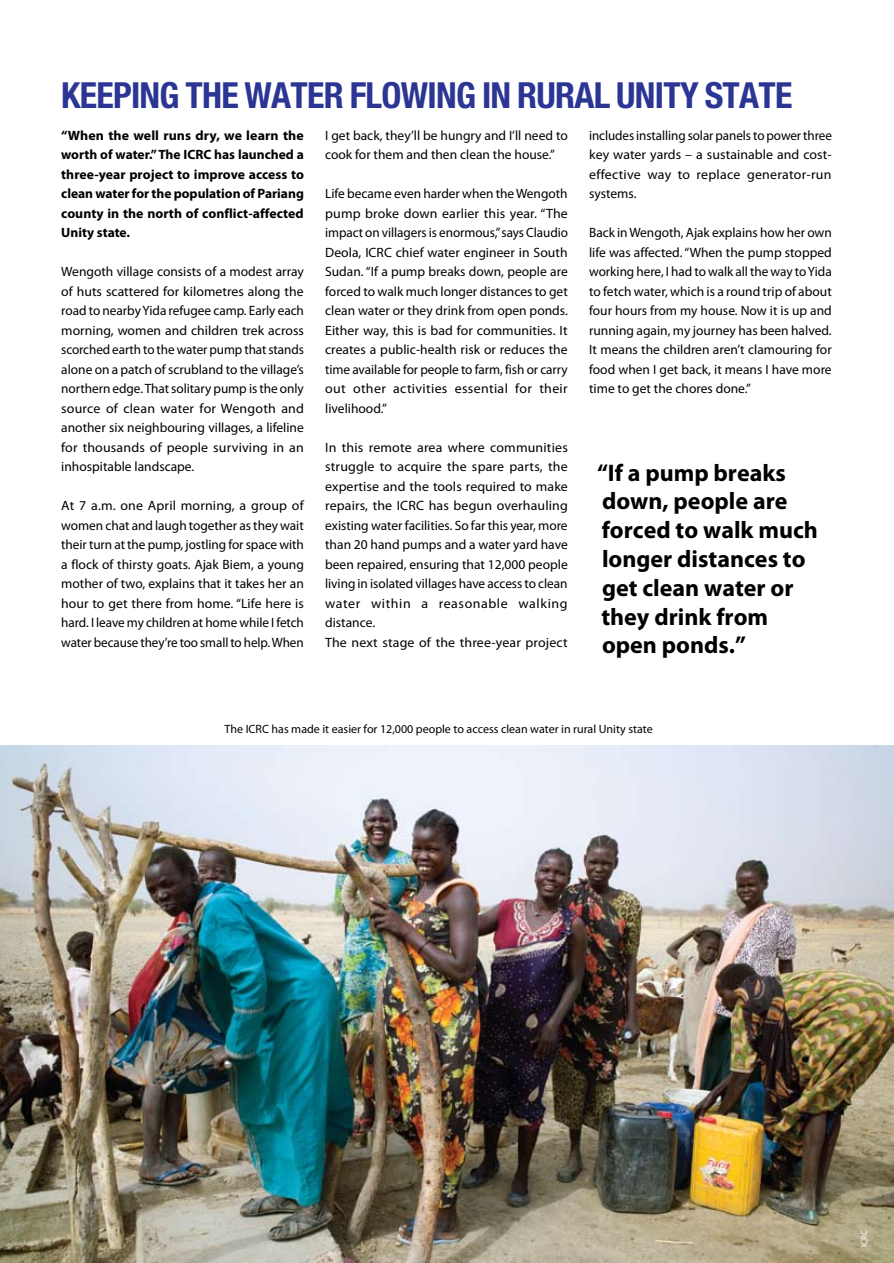
<style>
.page{position:relative;width:894px;height:1263px;background:#fff}
.page>*{position:absolute;margin:0;border:0;box-sizing:border-box;transform-origin:0 0}
.t1{font:700 condensed 36px "Helvetica Neue";color:#2b3594}
.t2{font:700 24px/28.8px "Myriad Pro";color:#000}
.t3{font:13.5px/19.5px "Myriad Pro";color:#000;text-align:justify}
.t4{font:700 13.5px/19.5px "Myriad Pro";color:#000;text-align:justify}
.t5{font:12px "Myriad Pro";color:#000}
.t6{font:9px "Myriad Pro";color:#fff}
</style>
<div class="page">
<img style="left:0;top:745px;width:893px;height:518px">
<h1 class="t1" style="left:61px;top:73px;width:204px">KEEPING THE WATER</h1>
<h1 class="t1" style="left:349px;top:73px;width:35px">FLOWIN</h1>
<h1 class="t1" style="left:456px;top:73px;width:81px">G IN RURAL</h1>
<h1 class="t1" style="left:616px;top:73px;width:107px">UNITY STATE</h1>
<p class="t4" style="left:61px;top:125px;width:244px">“When the well runs dry, we learn the worth of water.” The ICRC has launched a three-year project to improve access to clean water for the population of Pariang county in the north of conflict-affected Unity state.</p>
<p class="t3" style="left:61px;top:262px;width:244px">Wengoth village consists of a modest array of huts scattered for kilometres along the road to nearby Yida refugee camp. Early each morning, women and children trek across scorched earth to the water pump that stands alone on a patch of scrubland to the village’s northern edge. That solitary pump is the only source of clean water for Wengoth and another six neighbouring villages, a lifeline for thousands of people surviving in an inhospitable landscape.</p>
<p class="t3" style="left:61px;top:496px;width:244px">At 7 a.m. one April morning, a group of women chat and laugh together as they wait their turn at the pump, jostling for space with a flock of thirsty goats. Ajak Biem, a young mother of two, explains that it takes her an hour to get there from home. “Life here is hard. I leave my children at home while I fetch water because they’re too small to help. When</p>
<p class="t3" style="left:325px;top:125px;width:244px">I get back, they’ll be hungry and I’ll need to cook for them and then clean the house.”</p>
<p class="t3" style="left:325px;top:184px;width:244px">Life became even harder when the Wengoth pump broke down earlier this year. “The impact on villagers is enormous,” says Claudio Deola, ICRC chief water engineer in South Sudan. “If a pump breaks down, people are forced to walk much longer distances to get clean water or they drink from open ponds.<br>Either way, this is bad for communities. It creates a public-health risk or reduces the time available for people to farm, fish or carry out other activities essential for their livelihood.”</p>
<p class="t3" style="left:325px;top:437px;width:244px;text-align:left">In this remote area where communities struggle to acquire the spare parts, the expertise and the tools required to make repairs, the ICRC has begun overhauling existing water facilities. So far this year, more than 20 hand pumps and a water yard have been repaired, ensuring that 12,000 people living in isolated villages have access to clean water within a reasonable walking distance.<br>The next stage of the three-year project</p>
<p class="t3" style="left:589px;top:125px;width:244px">includes installing solar panels to power three key water yards – a sustainable and cost&shy;effective way to replace generator-run systems.</p>
<p class="t3" style="left:589px;top:223px;width:244px">Back in Wengoth, Ajak explains how her own life was affected. “When the pump stopped working here, I had to walk all the way to Yida to fetch water, which is a round trip of about four hours from my house. Now it is up and running again, my journey has been halved.<br>It means the children aren’t clamouring for food when I get back, it means I have more time to get the chores done.”</p>
<h2 class="t2" style="left:597px;top:457px;width:222px">“If a pump breaks down, people are forced to walk much longer distances to get clean water or they drink from open ponds.”</h2>
<p class="t5" style="left:224px;top:721px;width:429px">The ICRC has made it easier for 12,000 people to access clean water in rural Unity state</p>
<p class="t6" style="left:858px;top:1247px;width:19px;rotate:-90deg">ICRC</p>
</div>
